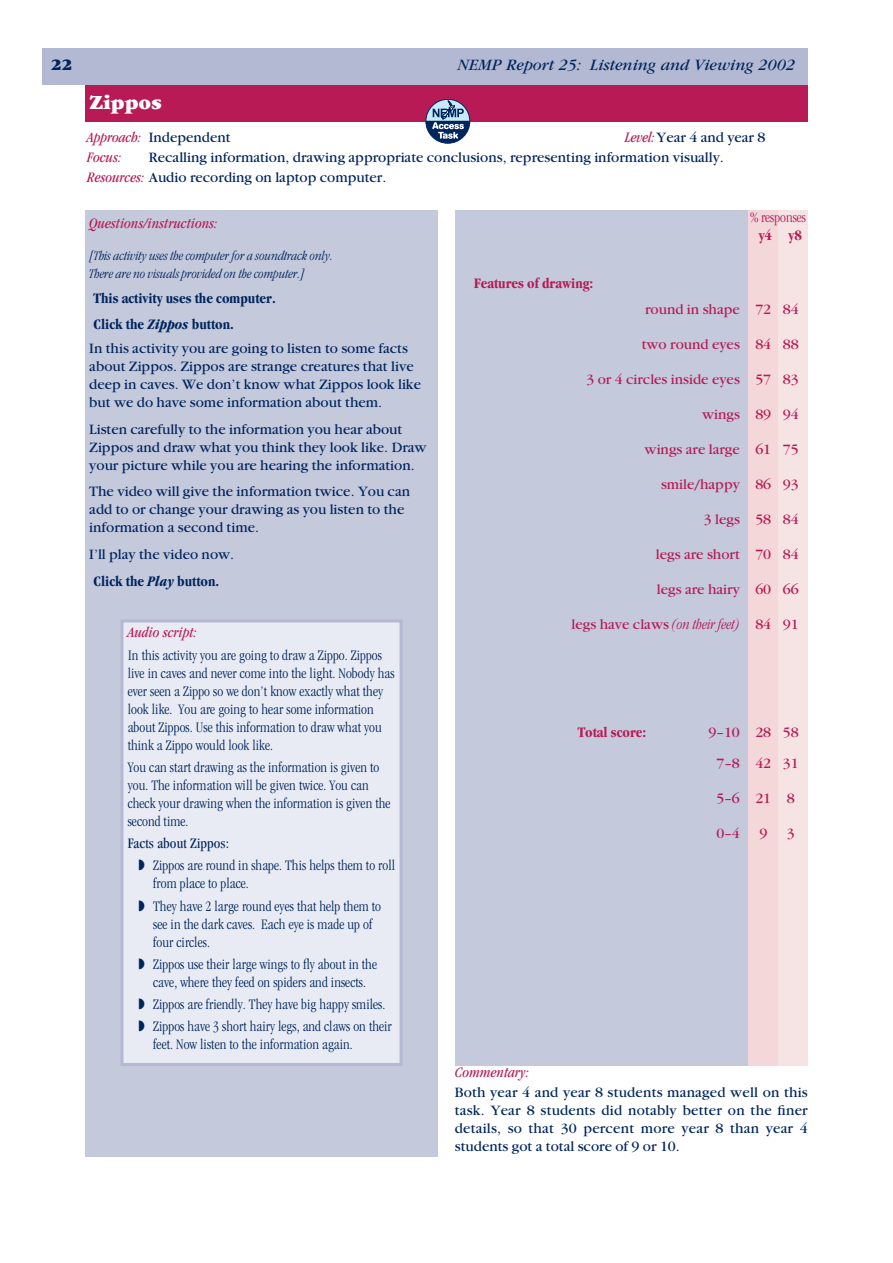
<style>
.page{position:relative;width:893px;height:1263px;background:#fff}
.page>*{position:absolute;margin:0;border:0;box-sizing:border-box;transform-origin:0 0}
.t1{font:900 21px "Garamond M";color:#fff}
.t2{font:italic 16.5px "Garamond M";color:#00255d}
.t3{font:900 16.5px "Garamond M";color:#00255d}
.t4{font:15px/18px "Garamond M";color:#00255d}
.t5{font:300 condensed 15px/18px "Garamond M";letter-spacing:.005em;color:#00255d}
.t6{font:15px/30.8px "Garamond M";color:#b71a54;text-align:center}
.t7{font:italic condensed 15px "Garamond M";color:#b71a54}
.t8{font:700 condensed 15px "Garamond M";color:#b71a54}
.t9{font:300 condensed 15px "Garamond M";color:#b71a54}
.t10{font:italic 300 condensed 13.5px/18px "Garamond M";color:#00255d}
.s1{font-style:italic;font-stretch:condensed;color:#b71a54}
.s2{font-weight:700;font-stretch:condensed}
.s3{font-weight:700;font-style:italic;font-stretch:condensed}
.s4{font-weight:400}
.s5{font-weight:300;font-style:italic;font-stretch:condensed}
</style>
<div class="page">
<div style="left:43px;top:49px;width:765px;height:36px;background:#b3b9d2"></div>
<div style="left:455px;top:210px;width:353px;height:947px;background:#c4c9dc"></div>
<div style="left:85px;top:210px;width:353px;height:947px;background:#c4c9dc"></div>
<div style="left:85px;top:85px;width:723px;height:36px;background:#b71a54"></div>
<div style="left:778px;top:210px;width:30px;height:947px;background:#f6e4e5"></div>
<div style="left:748px;top:210px;width:30px;height:947px;background:#f3d7d9"></div>
<div style="left:122px;top:621px;width:279px;height:443px;background:#e8ebf3"></div>
<div style="left:120px;top:619px;width:283px;height:447px;border:3px solid #b3b9d2"></div>
<div style="left:453px;top:1066px;width:357px;height:96px;background:#fff"></div>
<svg style="left:426px;top:99px;width:44px;height:44px"></svg>
<p class="t3" style="left:51px;top:56px;width:23px">22</p>
<p class="t2" style="left:457px;top:56px;width:339px">NEMP Report 25: Listening and Viewing 2002</p>
<h1 class="t1" style="left:89px;top:91px;width:74px">Zippos</h1>
<p class="t4" style="left:149px;top:127px;width:577px;line-height:20.1px">Independent<br>Recalling information, drawing appropriate conclusions, representing information visually.</p>
<p class="t7" style="left:87px;top:129px;width:56px">Approach:</p>
<p class="t4" style="left:625px;top:128px;width:142px"><span class="s1">Level:</span>Year 4 and year 8</p>
<p class="t4" style="left:87px;top:147px;width:301px;line-height:20.1px"><span class="s1">Focus:<br>Resources:</span> Audio recording on laptop computer.</p>
<p class="t9" style="left:750px;top:209px;width:57px">% responses</p>
<p class="t8" style="left:759px;top:227px;width:45px">y4 y8</p>
<p class="t7" style="left:89px;top:215px;width:130px">Questions/instructions:</p>
<p class="t10" style="left:89px;top:247px;width:245px">[This activity uses the computer for a soundtrack only.<br>There are no visuals provided on the computer.]</p>
<p class="t4" style="left:89px;top:287px;width:320px;line-height:24.9px"><span class="s2">This activity uses the computer.<br>Click the</span> <span class="s3">Zippos</span> <span class="s2">button.<br></span>In this activity you are going to listen to some facts</p>
<p class="t4" style="left:89px;top:358px;width:333px">about Zippos. Zippos are strange creatures that live deep in caves. We don’t know what Zippos look like but we do have some information about them.</p>
<p class="t4" style="left:89px;top:420px;width:339px">Listen carefully to the information you hear about<br>Zippos and draw what you think they look like. Draw your picture while you are hearing the information.</p>
<p class="t4" style="left:89px;top:483px;width:322px">The video will give the information twice. You can add to or change your drawing as you listen to the information a second time.</p>
<p class="t4" style="left:89px;top:541px;width:146px;line-height:27.6px">I’ll play the video now.<br><span class="s2">Click the</span> <span class="s3">Play</span> <span class="s2">button.</span></p>
<p class="t7" style="left:128px;top:624px;width:71px">Audio script:</p>
<p class="t5" style="left:128px;top:646px;width:268px">In this activity you are going to draw a Zippo. Zippos live in caves and never come into the light. Nobody has ever seen a Zippo so we don’t know exactly what they look like. You are going to hear some information about Zippos. Use this information to draw what you think a Zippo would look like.</p>
<p class="t5" style="left:128px;top:758px;width:264px">You can start drawing as the information is given to you. The information will be given twice. You can check your drawing when the information is given the second time.</p>
<p class="t5" style="left:138px;top:832px;width:258px;line-height:22.2px;text-indent:-11px"><span class="s4">Facts about Zippos:<br></span>◗ Zippos are round in shape. This helps them to roll</p>
<p class="t5" style="left:138px;top:872px;width:244px;line-height:22.2px;text-indent:15px">from place to place.<br>◗ They have 2 large round eyes that help them to</p>
<p class="t5" style="left:153px;top:915px;width:221px">see in the dark caves. Each eye is made up of four circles.</p>
<p class="t5" style="left:138px;top:955px;width:240px;text-align:center">◗ Zippos use their large wings to fly about in the cave, where they feed on spiders and insects.</p>
<p class="t5" style="left:138px;top:993px;width:255px;line-height:22.2px">◗ Zippos are friendly. They have big happy smiles. ◗ Zippos have 3 short hairy legs, and claws on their</p>
<p class="t5" style="left:153px;top:1036px;width:201px">feet. Now listen to the information again.</p>
<p class="t8" style="left:474px;top:275px;width:121px">Features of drawing:</p>
<p class="t6" style="left:645px;top:294px;width:155px">round in shape 72 84</p>
<p class="t6" style="left:642px;top:329px;width:159px">two round eyes 84 88</p>
<p class="t6" style="left:586px;top:364px;width:214px">3 or 4 circles inside eyes 57 83</p>
<p class="t6" style="left:702px;top:399px;width:98px">wings 89 94</p>
<p class="t6" style="left:645px;top:434px;width:156px">wings are large 61 75</p>
<p class="t6" style="left:661px;top:469px;width:139px">smile/happy 86 93</p>
<p class="t6" style="left:704px;top:505px;width:97px">3 legs 58 84</p>
<p class="t6" style="left:656px;top:540px;width:144px">legs are short 70 84</p>
<p class="t6" style="left:657px;top:575px;width:143px">legs are hairy 60 66</p>
<p class="t6" style="left:572px;top:610px;width:229px">legs have claws <span class="s5">(on their feet)</span> 84 91</p>
<p class="t8" style="left:578px;top:723px;width:70px">Total score:</p>
<p class="t6" style="left:708px;top:717px;width:92px">9–10 28 58<br>7–8 42 31</p>
<p class="t6" style="left:716px;top:783px;width:80px">5–6 21 8</p>
<p class="t6" style="left:716px;top:818px;width:25px">0–4</p>
<p class="t6" style="left:759px;top:818px;width:9px">9</p>
<p class="t6" style="left:787px;top:818px;width:9px">3</p>
<p class="t7" style="left:455px;top:1064px;width:76px">Commentary:</p>
<p class="t4" style="left:455px;top:1084px;width:354px;text-align:justify">Both year 4 and year 8 students managed well on this task. Year 8 students did notably better on the finer details, so that 30 percent more year 8 than year 4 students got a total score of 9 or 10.</p>
</div>
